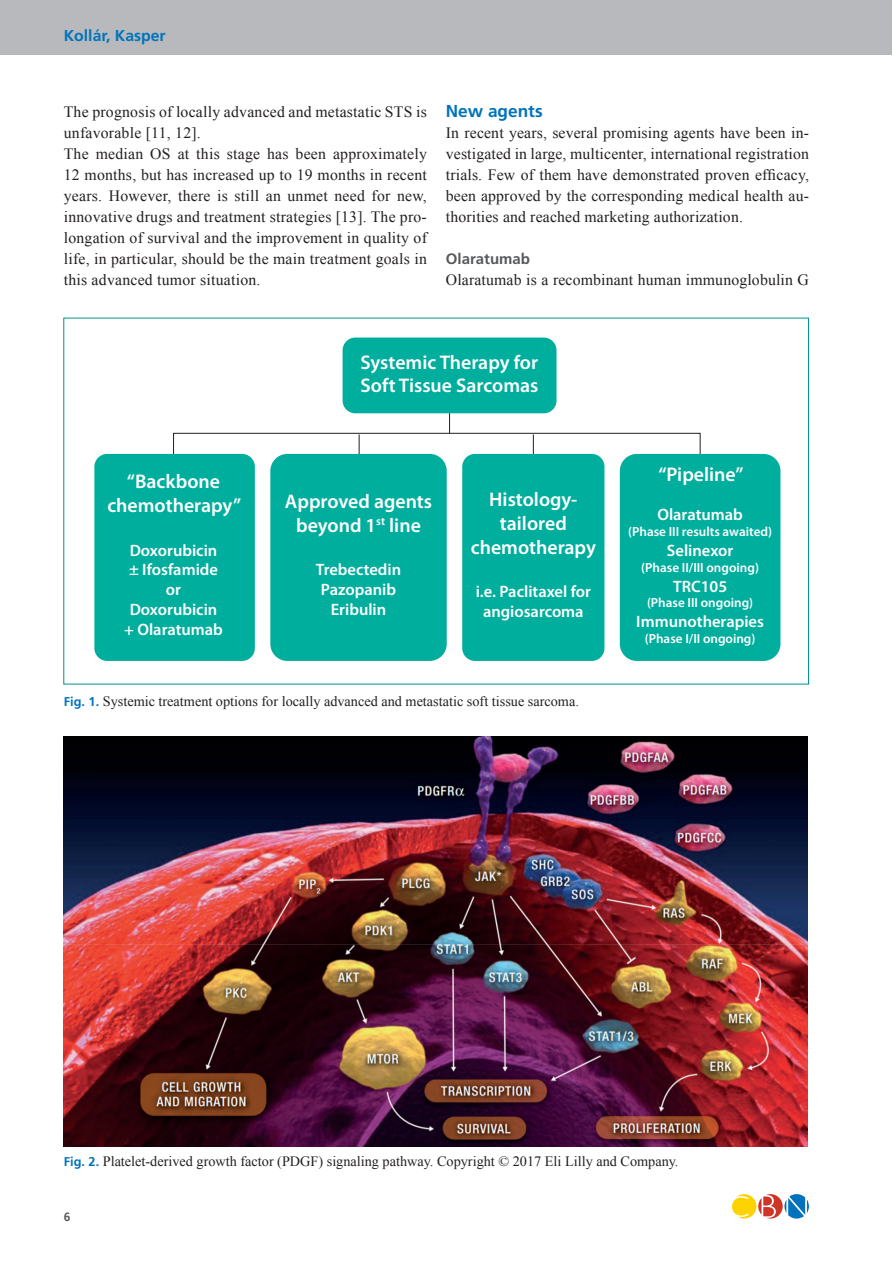
<style>
.page{position:relative;width:893px;height:1263px;background:#fff}
.page>*{position:absolute;margin:0;border:0;box-sizing:border-box;transform-origin:0 0}
.t1{font:600 19.8px/23.7px "Myriad Pro";color:#fff;text-align:center}
.t2{font:700 17.25px "Frutiger";color:#0073bc}
.t3{font:600 16.5px/19.8px "Myriad Pro";color:#fff;text-align:center}
.t4{font:15.75px/21px "Times New Roman";letter-spacing:.015em;color:#231f20}
.t5{font:700 15.75px "Frutiger";color:#0073bc}
.t6{font:700 15px "Frutiger";color:#57585a}
.t7{font:14.25px "Times New Roman";color:#231f20}
.t8{font:600 13.2px "Myriad Pro";color:#fff}
.t9{font:700 12px "Frutiger";color:#57585a}
.s1{font-family:"Frutiger";font-weight:700;font-size:12.75px;color:#0073bc}
</style>
<div class="page">
<div style="left:0;top:0;width:892px;height:55px;background:#b8b9bc"></div>
<svg style="left:732px;top:1194px;width:77px;height:24px"></svg>
<svg style="left:173px;top:432px;width:528px;height:36px"></svg>
<hr style="left:449px;top:401px;width:1px;height:32px;background:#231f20">
<hr style="left:359px;top:434px;width:1px;height:32px;background:#231f20">
<hr style="left:533px;top:434px;width:1px;height:32px;background:#231f20">
<div style="left:94px;top:454px;width:161px;height:207px;background:#00ae9d;border-radius:13px"></div>
<div style="left:270px;top:454px;width:177px;height:207px;background:#00ae9d;border-radius:17px"></div>
<div style="left:462px;top:454px;width:142px;height:207px;background:#00ae9d;border-radius:13px"></div>
<div style="left:620px;top:454px;width:160px;height:207px;background:#00ae9d;border-radius:17px"></div>
<div style="left:343px;top:338px;width:213px;height:75px;background:#00ae9d;border-radius:13px"></div>
<img style="left:64px;top:737px;width:744px;height:409px">
<p class="t5" style="left:64px;top:26px;width:103px">Kollár, Kasper</p>
<p class="t4" style="left:64px;top:101px;width:365px">The prognosis of locally advanced and metastatic STS is unfavorable [11, 12].<br>The median OS at this stage has been approximately 12 months, but has increased up to 19 months in recent years. However, there is still an unmet need for new, innovative drugs and treatment strategies [13]. The pro&shy;longation of survival and the improvement in quality of life, in particular, should be the main treatment goals in this advanced tumor situation.</p>
<p class="t2" style="left:446px;top:101px;width:98px">New agents</p>
<p class="t4" style="left:446px;top:122px;width:365px;text-align:justify">In recent years, several promising agents have been in&shy;vestigated in large, multicenter, international registration trials. Few of them have demonstrated proven efficacy, been approved by the corresponding medical health au&shy;thorities and reached marketing authorization.</p>
<p class="t6" style="left:446px;top:250px;width:86px">Olaratumab</p>
<p class="t4" style="left:446px;top:269px;width:365px">Olaratumab is a recombinant human immunoglobulin G</p>
<p class="t1" style="left:107px;top:469px;width:135px">“Backbone chemotherapy”</p>
<p class="t3" style="left:124px;top:540px;width:100px">Doxorubicin ± Ifosfamide or<br>Doxorubicin + Olaratumab</p>
<p class="t1" style="left:361px;top:350px;width:179px;text-align:left">Systemic Therapy for<br>Soft Tissue Sarcomas</p>
<p class="t1" style="left:285px;top:489px;width:149px">Approved agents beyond 1<sup>st</sup> line</p>
<p class="t3" style="left:316px;top:559px;width:87px">Trebectedin<br>Pazopanib<br>Eribulin</p>
<p class="t1" style="left:471px;top:487px;width:127px">Histology&shy;tailored chemotherapy</p>
<p class="t3" style="left:476px;top:581px;width:117px">i.e. Paclitaxel for angiosarcoma</p>
<p class="t7" style="left:64px;top:692px;width:517px"><span class="s1">Fig. 1.</span> Systemic treatment options for locally advanced and metastatic soft tissue sarcoma.</p>
<p class="t1" style="left:658px;top:462px;width:87px">“Pipeline”</p>
<p class="t3" style="left:657px;top:504px;width:87px">Olaratumab</p>
<p class="t8" style="left:628px;top:523px;width:145px">(Phase III results awaited)</p>
<p class="t3" style="left:667px;top:540px;width:68px">Selinexor</p>
<p class="t8" style="left:641px;top:559px;width:119px">(Phase II/III ongoing)</p>
<p class="t3" style="left:673px;top:576px;width:56px">TRC105</p>
<p class="t8" style="left:647px;top:595px;width:108px">(Phase III ongoing)</p>
<p class="t3" style="left:636px;top:611px;width:129px">Immunotherapies</p>
<p class="t8" style="left:645px;top:630px;width:112px">(Phase I/II ongoing)</p>
<p class="t7" style="left:64px;top:1152px;width:616px"><span class="s1">Fig. 2.</span> Platelet-derived growth factor (PDGF) signaling pathway. Copyright © 2017 Eli Lilly and Company.</p>
<p class="t9" style="left:64px;top:1210px;width:8px">6</p>
</div>
